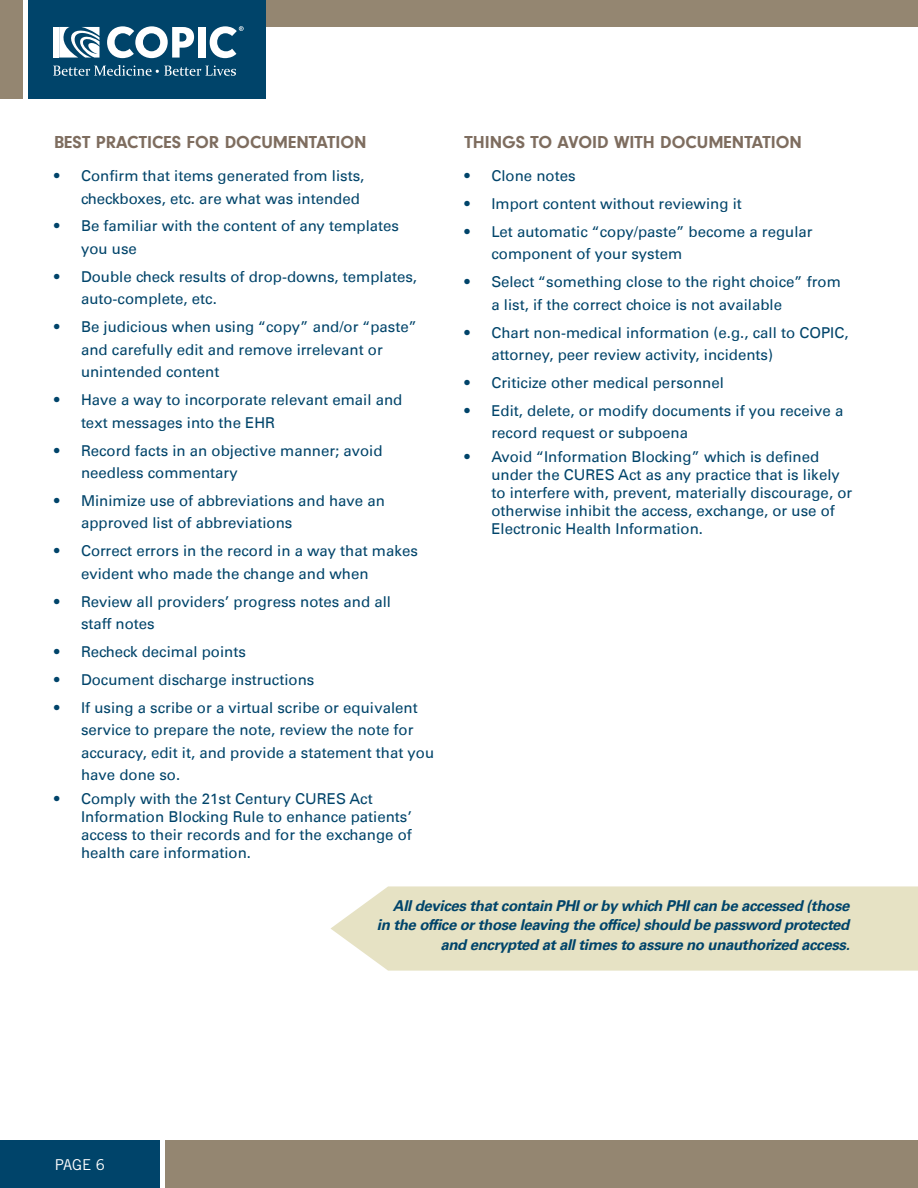
<style>
.page{position:relative;width:918px;height:1188px;background:#fff}
.page>*{position:absolute;margin:0;border:0;box-sizing:border-box;transform-origin:0 0}
.t1{font:700 18px "Neuzeit Gro";color:#7e6d5f}
.t2{font:15px/22.5px "Univers LT";color:#00446a}
.t3{font:italic 700 15px/19.5px "Univers 65";letter-spacing:-.025em;color:#00446a;text-align:right}
.t4{font:15px "Trade Gothic LT Std";color:#fff}
</style>
<div class="page">
<div style="left:0;top:1141px;width:159px;height:47px;background:#00446a"></div>
<div style="left:166px;top:1141px;width:752px;height:47px;background:#948671"></div>
<div style="left:34px;top:0;width:884px;height:27px;background:#948671"></div>
<div style="left:0;top:0;width:23px;height:98px;background:#948671"></div>
<div style="left:29px;top:0;width:237px;height:98px;background:#00446a"></div>
<svg style="left:330px;top:886px;width:588px;height:85px;background:#e7e3c8"></svg>
<div style="left:53px;top:27px;width:5px;height:31px;background:#fff"></div>
<svg style="left:53px;top:65px;width:183px;height:11px"></svg>
<svg style="left:107px;top:26px;width:87px;height:32px"></svg>
<div style="left:198px;top:27px;width:7px;height:31px;background:#fff"></div>
<svg style="left:59px;top:27px;width:40px;height:31px"></svg>
<svg style="left:210px;top:26px;width:34px;height:32px"></svg>
<p class="t1" style="left:54px;top:132px;width:314px">BEST PRACTICES FOR DOCUMENTATION</p>
<p class="t2" style="left:54px;top:165px;width:312px;text-align:right">• Confirm that items generated from lists, checkboxes, etc. are what was intended</p>
<p class="t2" style="left:81px;top:215px;width:320px;text-indent:-27px">• Be familiar with the content of any templates you use</p>
<p class="t2" style="left:81px;top:265px;width:338px;text-indent:-27px">• Double check results of drop-downs, templates, auto-complete, etc.</p>
<p class="t2" style="left:81px;top:316px;width:337px;text-indent:-27px">• Be judicious when using “copy” and/or “paste” and carefully edit and remove irrelevant or unintended content</p>
<p class="t2" style="left:81px;top:389px;width:323px;text-indent:-27px">• Have a way to incorporate relevant email and text messages into the EHR</p>
<p class="t2" style="left:81px;top:439px;width:303px;text-indent:-27px">• Record facts in an objective manner; avoid needless commentary</p>
<p class="t2" style="left:81px;top:489px;width:305px;text-indent:-27px">• Minimize use of abbreviations and have an approved list of abbreviations</p>
<p class="t2" style="left:81px;top:540px;width:339px;text-indent:-27px">• Correct errors in the record in a way that makes evident who made the change and when</p>
<p class="t2" style="left:81px;top:590px;width:312px;text-indent:-27px">• Review all providers’ progress notes and all staff notes</p>
<p class="t2" style="left:54px;top:641px;width:193px">• Recheck decimal points</p>
<p class="t2" style="left:54px;top:669px;width:262px">• Document discharge instructions</p>
<p class="t2" style="left:81px;top:696px;width:355px;text-indent:-27px">• If using a scribe or a virtual scribe or equivalent service to prepare the note, review the note for accuracy, edit it, and provide a statement that you have done so.</p>
<p class="t2" style="left:81px;top:790px;width:332px;line-height:18px;text-indent:-27px">• Comply with the 21st Century CURES Act Information Blocking Rule to enhance patients’ access to their records and for the exchange of health care information.</p>
<p class="t1" style="left:464px;top:132px;width:339px">THINGS TO AVOID WITH DOCUMENTATION</p>
<p class="t2" style="left:464px;top:165px;width:113px">• Clone notes</p>
<p class="t2" style="left:464px;top:192px;width:279px">• Import content without reviewing it</p>
<p class="t2" style="left:491px;top:220px;width:323px;text-indent:-27px">• Let automatic “copy/paste” become a regular component of your system</p>
<p class="t2" style="left:491px;top:271px;width:351px;text-indent:-27px">• Select “something close to the right choice” from a list, if the correct choice is not available</p>
<p class="t2" style="left:491px;top:321px;width:359px;text-indent:-27px">• Chart non-medical information (e.g., call to COPIC, attorney, peer review activity, incidents)</p>
<p class="t2" style="left:464px;top:372px;width:261px">• Criticize other medical personnel</p>
<p class="t2" style="left:491px;top:399px;width:354px;text-indent:-27px">• Edit, delete, or modify documents if you receive a record request or subpoena</p>
<p class="t2" style="left:491px;top:448px;width:362px;line-height:18px;text-indent:-27px">• Avoid “Information Blocking” which is defined under the CURES Act as any practice that is likely to interfere with, prevent, materially discourage, or otherwise inhibit the access, exchange, or use of Electronic Health Information.</p>
<p class="t4" style="left:55px;top:1155px;width:52px">PAGE 6</p>
<p class="t3" style="left:377px;top:896px;width:474px">All devices that contain PHI or by which PHI can be accessed (those in the office or those leaving the office) should be password protected and encrypted at all times to assure no unauthorized access.</p>
</div>
